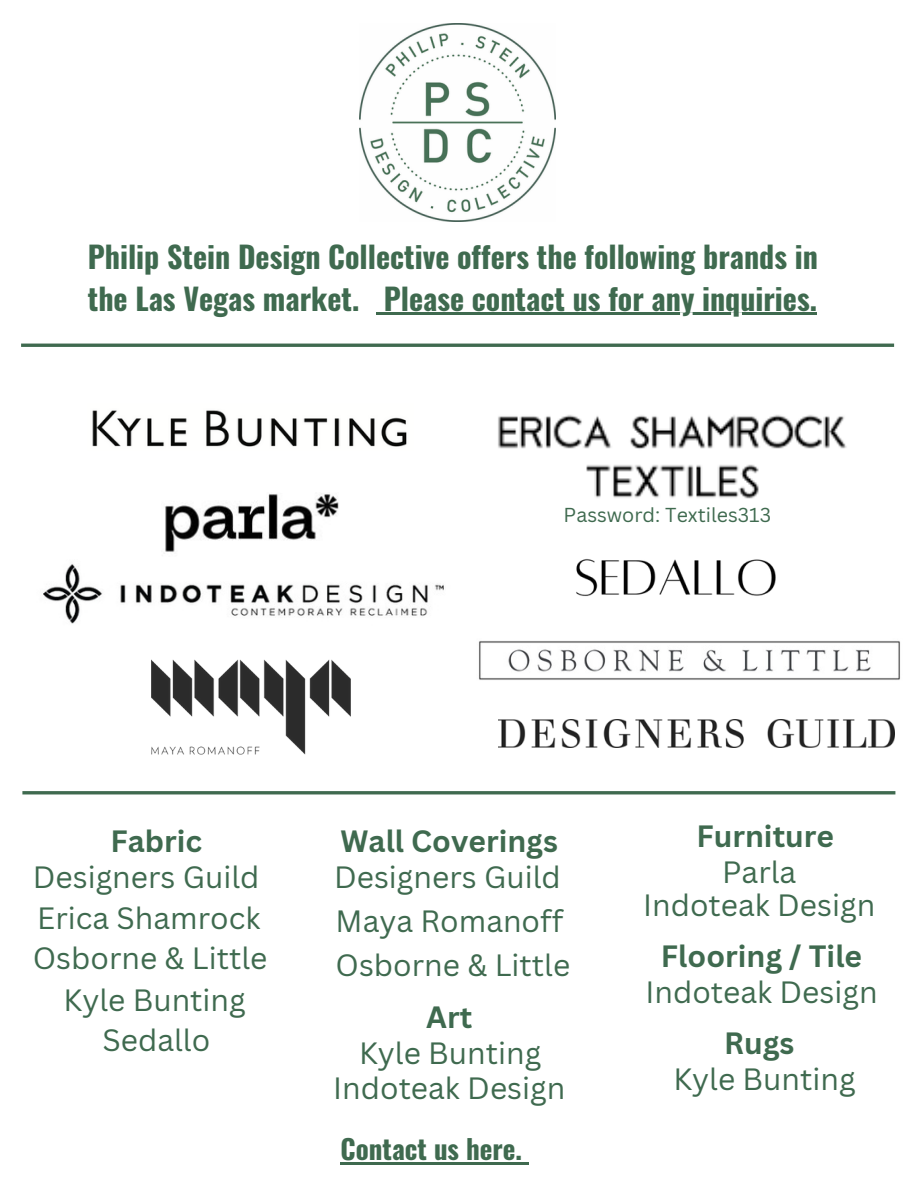
<style>
.page{position:relative;width:918px;height:1188px;background:#fff}
.page>*{position:absolute;margin:0;border:0;box-sizing:border-box;transform-origin:0 0}
.t1{font:30px "Canva Sans";color:#3f6a4f}
.t2{font:700 30px "Oswald";color:#3f6a4f}
.t3{font:700 30px "Canva Sans";color:#3f6a4f}
.t4{font:700 27px "Oswald";color:#3f6a4f}
.t5{font:19.65px "Canva Sans";color:#3f6a4f}
</style>
<div class="page">
<img style="left:359px;top:24px;width:197px;height:198px">
<img style="left:479px;top:641px;width:421px;height:39px">
<img style="left:43px;top:564px;width:401px;height:60px">
<img style="left:498px;top:719px;width:396px;height:28px">
<img style="left:151px;top:659px;width:199px;height:96px">
<hr style="left:21px;top:344px;width:873px;height:3px;background:#3f6a4f">
<hr style="left:22px;top:791px;width:873px;height:3px;background:#3f6a4f">
<img style="left:576px;top:559px;width:200px;height:37px">
<img style="left:164px;top:493px;width:175px;height:61px">
<img style="left:92px;top:410px;width:315px;height:37px">
<img style="left:498px;top:415px;width:349px;height:84px">
<hr style="left:341px;top:1162px;width:181px;height:2px;background:#3f6a4f">
<svg style="left:522px;top:1162px;width:7px;height:2px"></svg>
<svg style="left:376px;top:313px;width:8px;height:2px"></svg>
<hr style="left:384px;top:313px;width:433px;height:2px;background:#3f6a4f">
<p class="t2" style="left:88px;top:233px;width:732px">Philip Stein Design Collective offers the following brands in</p>
<p class="t2" style="left:88px;top:275px;width:273px">the Las Vegas market.</p>
<p class="t2" style="left:384px;top:275px;width:435px">Please contact us for any inquiries.</p>
<p class="t5" style="left:564px;top:501px;width:209px">Password: Textiles313</p>
<p class="t3" style="left:111px;top:820px;width:93px">Fabric</p>
<p class="t3" style="left:341px;top:820px;width:219px">Wall Coverings</p>
<p class="t1" style="left:33px;top:856px;width:228px">Designers Guild</p>
<p class="t1" style="left:334px;top:856px;width:228px">Designers Guild</p>
<p class="t1" style="left:37px;top:897px;width:225px">Erica Shamrock</p>
<p class="t1" style="left:33px;top:937px;width:236px">Osborne &amp; Little</p>
<p class="t1" style="left:64px;top:979px;width:184px">Kyle Bunting</p>
<p class="t1" style="left:103px;top:1019px;width:109px">Sedallo</p>
<p class="t1" style="left:336px;top:900px;width:229px">Maya Romanoff</p>
<p class="t1" style="left:336px;top:944px;width:236px">Osborne &amp; Little</p>
<p class="t3" style="left:426px;top:996px;width:48px">Art</p>
<p class="t1" style="left:359px;top:1032px;width:184px">Kyle Bunting</p>
<p class="t1" style="left:333px;top:1067px;width:234px">Indoteak Design</p>
<p class="t4" style="left:341px;top:1128px;width:183px">Contact us here.</p>
<p class="t3" style="left:696px;top:815px;width:139px">Furniture</p>
<p class="t1" style="left:722px;top:851px;width:76px">Parla</p>
<p class="t1" style="left:643px;top:884px;width:234px">Indoteak Design</p>
<p class="t3" style="left:661px;top:935px;width:203px">Flooring / Tile</p>
<p class="t1" style="left:646px;top:971px;width:234px">Indoteak Design</p>
<p class="t3" style="left:724px;top:1022px;width:72px">Rugs</p>
<p class="t1" style="left:673px;top:1058px;width:184px">Kyle Bunting</p>
</div>
